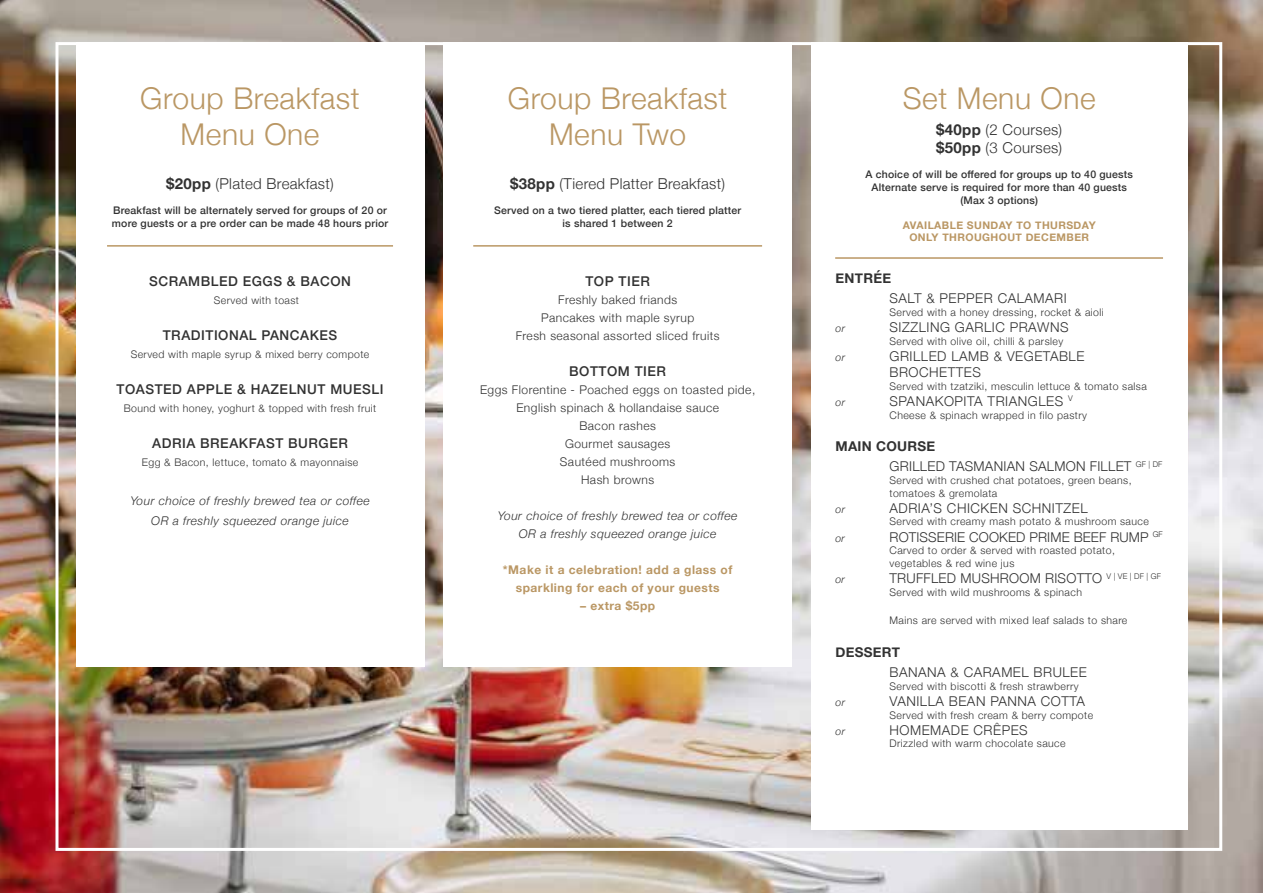
<style>
.page{position:relative;width:1263px;height:893px;background:#fff}
.page>*{position:absolute;margin:0;border:0;box-sizing:border-box;transform-origin:0 0}
.t1{font:300 30px/36px "Helvetica Neue";letter-spacing:.02em;color:#ba9764;text-align:center}
.t2{font:300 15px/18px "Helvetica Neue";letter-spacing:.02em;color:#323232}
.t3{font:300 13.5px/16.2px "Helvetica Neue";letter-spacing:.04em;color:#323232}
.t4{font:500 13.5px "Helvetica Neue";letter-spacing:.04em;color:#323232}
.t5{font:300 13.5px/20.4px "Helvetica Neue";letter-spacing:.02em;color:#323232}
.t6{font:300 13.5px "Helvetica Neue";letter-spacing:.01em;color:#323232}
.t7{font:700 13.5px "Helvetica Neue";letter-spacing:.02em;color:#323232}
.t8{font:300 12px/18px "Helvetica Neue";letter-spacing:.04em;color:#323232;text-align:center}
.t9{font:italic 300 12px/19.5px "Helvetica Neue";letter-spacing:.04em;color:#323232;text-align:center}
.t10{font:700 12px/18px "Helvetica Neue";letter-spacing:.04em;color:#ba9764;text-align:center}
.t11{font:300 10.5px/12.6px "Helvetica Neue";letter-spacing:.04em;color:#323232}
.t12{font:500 10.5px/12.6px "Helvetica Neue";letter-spacing:.02em;color:#323232;text-align:center}
.t13{font:700 10.5px/12.6px "Helvetica Neue";letter-spacing:.04em;color:#ba9764;text-align:center}
.t14{font:italic 300 10.5px "Helvetica Neue";letter-spacing:.04em;color:#323232}
.s1{font-weight:700}
</style>
<div class="page">
<img style="left:0;top:0;width:1263px;height:893px">
<div style="left:443px;top:42px;width:349px;height:625px;background:#fff"></div>
<div style="left:76px;top:42px;width:348px;height:625px;background:#fff"></div>
<hr style="left:107px;top:245px;width:286px;height:2px;background:#ba9764">
<hr style="left:473px;top:245px;width:289px;height:2px;background:#ba9764">
<div style="left:811px;top:42px;width:376px;height:787px;background:#fff"></div>
<hr style="left:835px;top:257px;width:328px;height:2px;background:#ba9764">
<h1 class="t1" style="left:140px;top:78px;width:221px">Group Breakfast<br>Menu One</h1>
<h2 class="t2" style="left:166px;top:174px;width:169px"><span class="s1">$20pp</span> (Plated Breakfast)</h2>
<p class="t12" style="left:112px;top:204px;width:278px;text-align:left">Breakfast will be alternately served for groups of 20 or more guests or a pre order can be made 48 hours prior</p>
<p class="t4" style="left:149px;top:271px;width:203px">SCRAMBLED EGGS &amp; BACON</p>
<p class="t11" style="left:214px;top:294px;width:87px">Served with toast</p>
<p class="t4" style="left:163px;top:325px;width:176px">TRADITIONAL PANCAKES</p>
<p class="t11" style="left:131px;top:348px;width:240px">Served with maple syrup &amp; mixed berry compote</p>
<p class="t4" style="left:117px;top:379px;width:269px">TOASTED APPLE &amp; HAZELNUT MUESLI</p>
<p class="t11" style="left:124px;top:402px;width:254px">Bound with honey, yoghurt &amp; topped with fresh fruit</p>
<p class="t4" style="left:152px;top:433px;width:197px">ADRIA BREAKFAST BURGER</p>
<p class="t11" style="left:142px;top:456px;width:218px">Egg &amp; Bacon, lettuce, tomato &amp; mayonnaise</p>
<p class="t9" style="left:130px;top:491px;width:241px">Your choice of freshly brewed tea or coffee<br>OR a freshly squeezed orange juice</p>
<h1 class="t1" style="left:508px;top:78px;width:221px">Group Breakfast<br>Menu Two</h1>
<h2 class="t2" style="left:510px;top:174px;width:216px"><span class="s1">$38pp</span> (Tiered Platter Breakfast)</h2>
<p class="t12" style="left:494px;top:204px;width:249px">Served on a two tiered platter, each tiered platter is shared 1 between 2</p>
<p class="t4" style="left:585px;top:271px;width:66px">TOP TIER</p>
<p class="t8" style="left:516px;top:290px;width:205px">Freshly baked friands<br>Pancakes with maple syrup<br>Fresh seasonal assorted sliced fruits</p>
<p class="t4" style="left:569px;top:361px;width:98px">BOTTOM TIER</p>
<p class="t8" style="left:480px;top:380px;width:277px">Eggs Florentine - Poached eggs on toasted pide,<br>English spinach &amp; hollandaise sauce<br>Bacon rashes<br>Gourmet sausages<br>Sautéed mushrooms<br>Hash browns</p>
<p class="t9" style="left:498px;top:506px;width:241px;line-height:18px">Your choice of freshly brewed tea or coffee<br>OR a freshly squeezed orange juice</p>
<p class="t10" style="left:503px;top:561px;width:231px">*Make it a celebration! add a glass of sparkling for each of your guests</p>
<p class="t10" style="left:580px;top:597px;width:77px">– extra $5pp</p>
<h1 class="t1" style="left:903px;top:78px;width:194px">Set Menu One</h1>
<h2 class="t2" style="left:936px;top:120px;width:127px"><span class="s1">$40pp</span> (2 Courses) <span class="s1">$50pp</span> (3 Courses)</h2>
<p class="t12" style="left:865px;top:168px;width:269px">A choice of will be offered for groups up to 40 guests<br>Alternate serve is required for more than 40 guests (Max 3 options)</p>
<p class="t13" style="left:903px;top:219px;width:194px">AVAILABLE SUNDAY TO THURSDAY<br>ONLY THROUGHOUT DECEMBER</p>
<p class="t7" style="left:835px;top:267px;width:57px">ENTRÉE</p>
<p class="t3" style="left:889px;top:289px;width:179px">SALT &amp; PEPPER CALAMARI</p>
<p class="t11" style="left:889px;top:305px;width:216px">Served with a honey dressing, rocket &amp; aioli</p>
<p class="t14" style="left:835px;top:320px;width:11px">or</p>
<p class="t3" style="left:889px;top:318px;width:181px">SIZZLING GARLIC PRAWNS</p>
<p class="t11" style="left:889px;top:334px;width:175px">Served with olive oil, chilli &amp; parsley</p>
<p class="t14" style="left:835px;top:349px;width:11px">or</p>
<p class="t3" style="left:889px;top:347px;width:196px">GRILLED LAMB &amp; VEGETABLE<br>BROCHETTES</p>
<p class="t11" style="left:889px;top:379px;width:259px">Served with tzatziki, mesculin lettuce &amp; tomato salsa</p>
<p class="t14" style="left:835px;top:394px;width:11px">or</p>
<p class="t3" style="left:889px;top:392px;width:185px">SPANAKOPITA TRIANGLES <sup>V</sup></p>
<p class="t11" style="left:889px;top:408px;width:199px">Cheese &amp; spinach wrapped in filo pastry</p>
<p class="t5" style="left:889px;top:435px;width:274px;text-indent:-54px"><span class="s1">MAIN COURSE<br></span>GRILLED TASMANIAN SALMON FILLET <sup>GF</sup> <sup>|</sup> <sup>DF</sup></p>
<p class="t11" style="left:889px;top:473px;width:244px">Served with crushed chat potatoes, green beans, tomatoes &amp; gremolata</p>
<p class="t14" style="left:835px;top:501px;width:11px">or</p>
<p class="t3" style="left:889px;top:499px;width:200px">ADRIA’S CHICKEN SCHNITZEL</p>
<p class="t11" style="left:889px;top:515px;width:261px">Served with creamy mash potato &amp; mushroom sauce</p>
<p class="t14" style="left:835px;top:529px;width:11px">or</p>
<p class="t6" style="left:889px;top:526px;width:275px">ROTISSERIE COOKED PRIME BEEF RUMP <sup>GF</sup></p>
<p class="t11" style="left:889px;top:543px;width:227px">Carved to order &amp; served with roasted potato, vegetables &amp; red wine jus</p>
<p class="t14" style="left:835px;top:571px;width:11px">or</p>
<p class="t5" style="left:889px;top:567px;width:273px">TRUFFLED MUSHROOM RISOTTO <sup>V</sup> <sup>|</sup> <sup>VE</sup> <sup>|</sup> <sup>DF</sup> <sup>|</sup> <sup>GF</sup></p>
<p class="t11" style="left:889px;top:585px;width:194px">Served with wild mushrooms &amp; spinach</p>
<p class="t11" style="left:889px;top:614px;width:239px">Mains are served with mixed leaf salads to share</p>
<p class="t7" style="left:835px;top:641px;width:66px">DESSERT</p>
<p class="t3" style="left:889px;top:663px;width:199px">BANANA &amp; CARAMEL BRULEE</p>
<p class="t11" style="left:889px;top:679px;width:191px">Served with biscotti &amp; fresh strawberry</p>
<p class="t14" style="left:835px;top:694px;width:11px">or</p>
<p class="t3" style="left:889px;top:692px;width:197px">VANILLA BEAN PANNA COTTA</p>
<p class="t11" style="left:889px;top:708px;width:205px">Served with fresh cream &amp; berry compote</p>
<p class="t14" style="left:835px;top:723px;width:11px">or</p>
<p class="t3" style="left:889px;top:721px;width:140px">HOMEMADE CRÊPES</p>
<p class="t11" style="left:889px;top:737px;width:178px">Drizzled with warm chocolate sauce</p>
</div>
